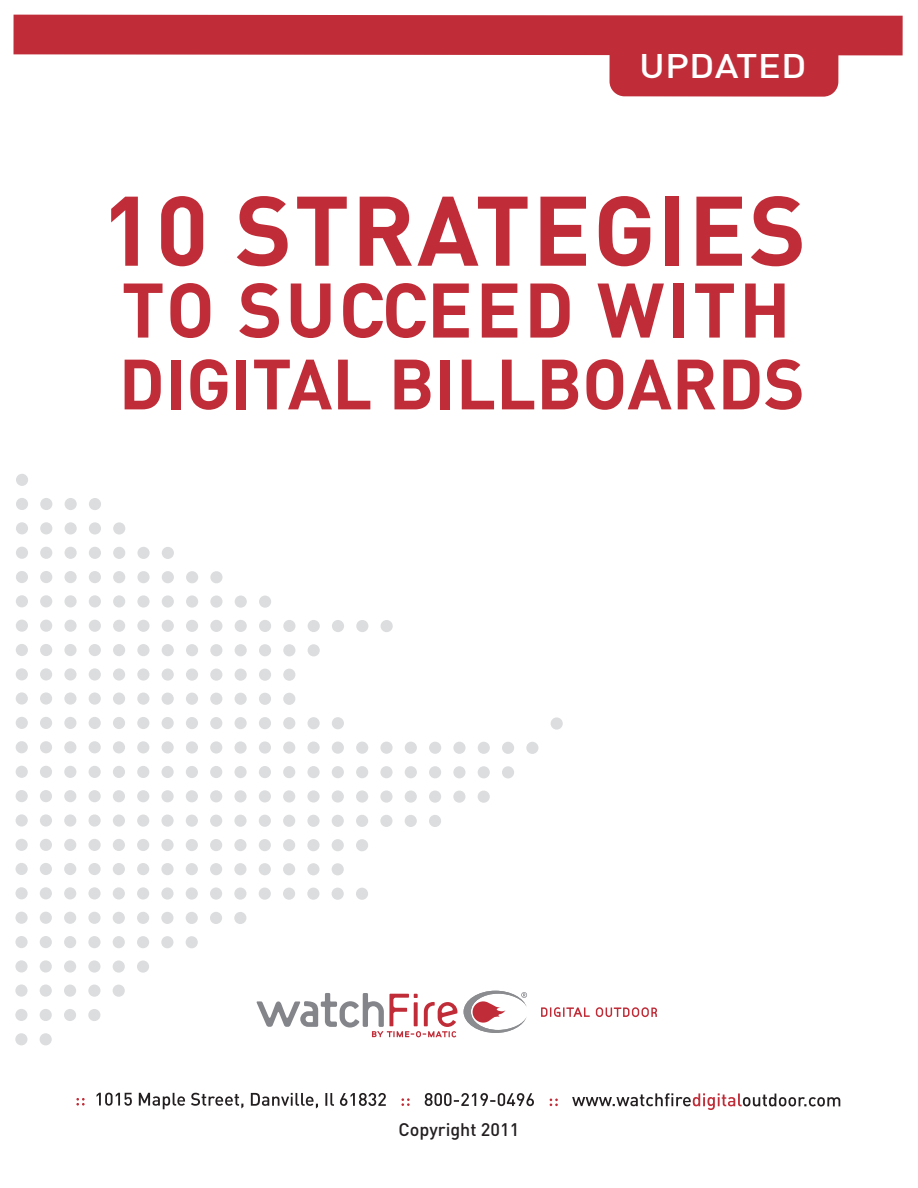
<style>
.page{position:relative;width:918px;height:1188px;background:#fff}
.page>*{position:absolute;margin:0;border:0;box-sizing:border-box;transform-origin:0 0}
.t1{font:700 97.05px "DIN";letter-spacing:.02em;color:#c02d38}
.t2{font:700 75.9px "DIN";letter-spacing:.035em;color:#c02d38}
.t3{font:700 69.9px "DIN";color:#c02d38}
.t4{font:500 33.75px "DIN";letter-spacing:.005em;color:#fff;scale:1.13 1}
.t5{font:500 18px "DIN";color:#231f20}
</style>
<div class="page">
<svg style="left:15px;top:474px;width:548px;height:571px"></svg>
<div style="left:609px;top:30px;width:229px;height:67px;background:#c02d38;border-radius:15px"></div>
<div style="left:14px;top:15px;width:889px;height:40px;background:#c02d38"></div>
<svg style="left:76px;top:1098px;width:9px;height:8px"></svg>
<svg style="left:97px;top:1093px;width:35px;height:13px"></svg>
<svg style="left:139px;top:1093px;width:46px;height:16px"></svg>
<svg style="left:191px;top:1093px;width:52px;height:15px"></svg>
<svg style="left:251px;top:1093px;width:67px;height:16px"></svg>
<svg style="left:325px;top:1093px;width:9px;height:13px"></svg>
<svg style="left:340px;top:1093px;width:46px;height:13px"></svg>
<svg style="left:401px;top:1098px;width:9px;height:8px"></svg>
<svg style="left:425px;top:1093px;width:109px;height:13px"></svg>
<svg style="left:550px;top:1099px;width:8px;height:7px"></svg>
<svg style="left:572px;top:1093px;width:268px;height:17px"></svg>
<svg style="left:256px;top:993px;width:201px;height:44px"></svg>
<svg style="left:464px;top:991px;width:63px;height:42px"></svg>
<svg style="left:541px;top:1007px;width:49px;height:10px"></svg>
<svg style="left:596px;top:1007px;width:61px;height:10px"></svg>
<p class="t4" style="left:639px;top:44px;width:150px">UPDATED</p>
<p class="t1" style="left:101px;top:167px;width:707px">10 STRATEGIES</p>
<p class="t2" style="left:121px;top:261px;width:671px">TO SUCCEED WITH</p>
<p class="t3" style="left:119px;top:338px;width:688px">DIGITAL BILLBOARDS</p>
<p class="t5" style="left:398px;top:1118px;width:122px">Copyright 2011</p>
</div>
